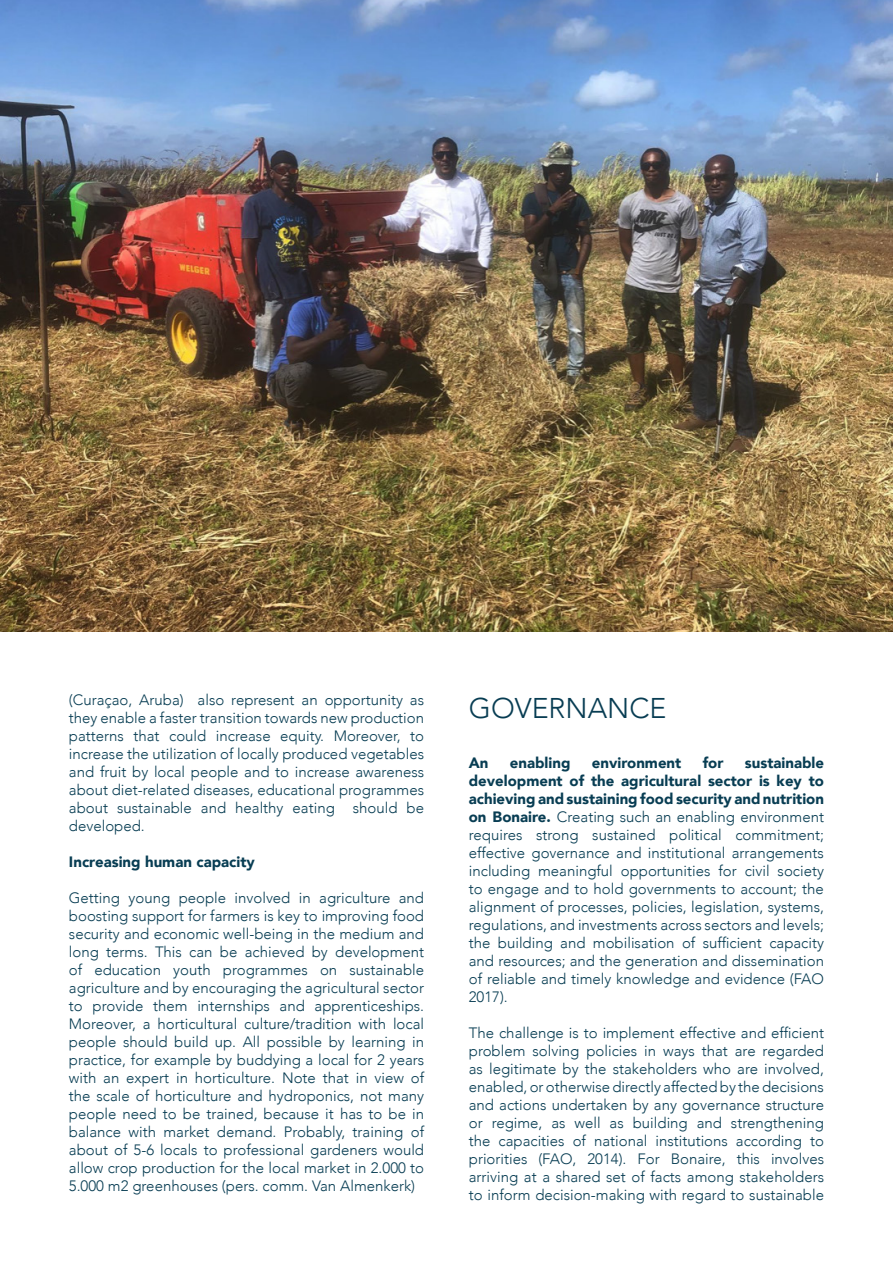
<style>
.page{position:relative;width:893px;height:1263px;background:#fff}
.page>*{position:absolute;margin:0;border:0;box-sizing:border-box;transform-origin:0 0}
.CHAPTER{font:300 28.5px "Avenir";color:#083d53}
.t1{font:300 15px/18px "Avenir";color:#083d53;text-align:justify}
.t2{font:900 15px "Avenir";color:#083d53}
.s1{font-weight:900}
</style>
<div class="page">
<img style="left:0;top:0;width:893px;height:631px">
<p class="t1" style="left:69px;top:691px;width:357px">(Curaçao, Aruba) also represent an opportunity as they enable a faster transition towards new production patterns that could increase equity. Moreover, to increase the utilization of locally produced vegetables and fruit by local people and to increase awareness about diet-related diseases, educational programmes about sustainable and healthy eating should be developed.</p>
<p class="t2" style="left:69px;top:849px;width:187px">Increasing human capacity</p>
<p class="t1" style="left:69px;top:889px;width:357px">Getting young people involved in agriculture and boosting support for farmers is key to improving food security and economic well-being in the medium and long terms. This can be achieved by development of education youth programmes on sustainable agriculture and by encouraging the agricultural sector to provide them internships and apprenticeships.<br>Moreover, a horticultural culture/tradition with local people should build up. All possible by learning in practice, for example by buddying a local for 2 years with an expert in horticulture. Note that in view of the scale of horticulture and hydroponics, not many people need to be trained, because it has to be in balance with market demand. Probably, training of about of 5-6 locals to professional gardeners would allow crop production for the local market in 2.000 to 5.000 m2 greenhouses (pers. comm. Van Almenkerk)</p>
<p class="CHAPTER" style="left:469px;top:692px;width:199px">GOVERNANCE</p>
<p class="t2" style="left:469px;top:749px;width:21px">An</p>
<p class="t2" style="left:510px;top:749px;width:62px">enabling</p>
<p class="t2" style="left:592px;top:749px;width:91px">environment</p>
<p class="t2" style="left:703px;top:749px;width:22px">for</p>
<p class="t1" style="left:469px;top:753px;width:357px;text-indent:276px"><span class="s1">sustainable development of the agricultural sector is key to achieving and sustaining food security and nutrition on Bonaire.</span> Creating such an enabling environment requires strong sustained political commitment; effective governance and institutional arrangements including meaningful opportunities for civil society to engage and to hold governments to account; the alignment of processes, policies, legislation, systems, regulations, and investments across sectors and levels; the building and mobilisation of sufficient capacity and resources; and the generation and dissemination of reliable and timely knowledge and evidence (FAO 2017).</p>
<p class="t1" style="left:469px;top:1023px;width:357px">The challenge is to implement effective and efficient problem solving policies in ways that are regarded as legitimate by the stakeholders who are involved, enabled, or otherwise directly affected by the decisions and actions undertaken by any governance structure or regime, as well as building and strengthening the capacities of national institutions according to priorities (FAO, 2014). For Bonaire, this involves arriving at a shared set of facts among stakeholders to inform decision-making with regard to sustainable</p>
</div>
